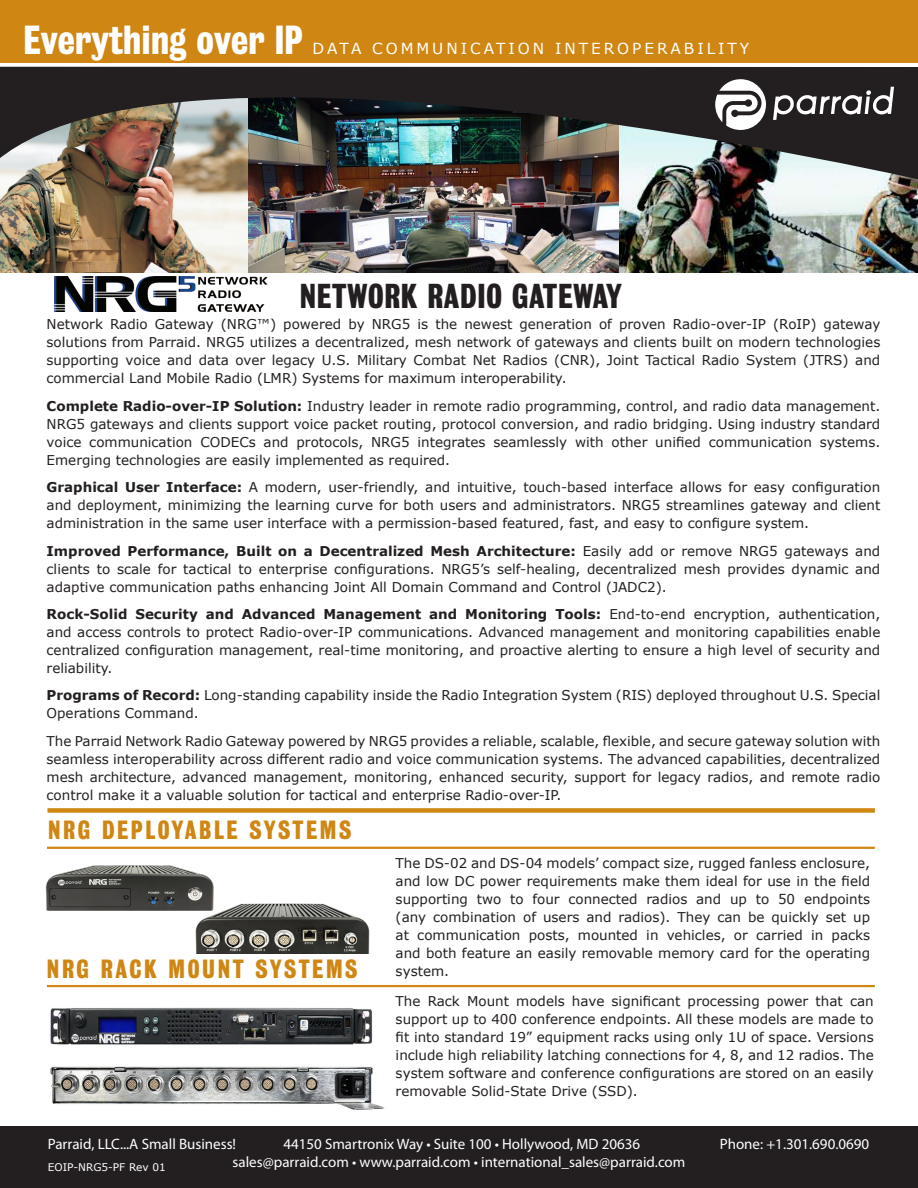
<style>
.page{position:relative;width:918px;height:1188px;background:#fff}
.page>*{position:absolute;margin:0;border:0;box-sizing:border-box;transform-origin:0 0}
.t1{font:36.9px "Bureau Grot Three Seven";color:#fff}
.t2{font:31.5px "Bureau Grot Three Seven";letter-spacing:.025em;color:#231f20}
.t3{font:24px "Bureau Grot Three Seven";letter-spacing:.11em;color:#d08613}
.t4{font:15.15px "Verdana";letter-spacing:.195em;color:#fff}
.t5{font:15px "Myriad Pro";color:#fff}
.t6{font:13.5px/18px "Verdana";color:#231f20;text-align:justify}
.t7{font:10.5px "Verdana";color:#fff}
.s1{font-weight:700}
</style>
<div class="page">
<div style="left:0;top:1126px;width:918px;height:62px;background:#231f20"></div>
<img style="left:195px;top:903px;width:175px;height:50px">
<img style="left:0;top:186px;width:248px;height:86px">
<img style="left:618px;top:186px;width:300px;height:86px">
<img style="left:248px;top:186px;width:370px;height:86px">
<img style="left:0;top:0;width:918px;height:186px">
<svg style="left:773px;top:87px;width:121px;height:33px"></svg>
<svg style="left:715px;top:79px;width:51px;height:51px"></svg>
<div style="left:48px;top:808px;width:827px;height:5px;background:#d08613"></div>
<hr style="left:47px;top:847px;width:828px;height:2px;background:#d08613">
<img style="left:45px;top:865px;width:172px;height:46px">
<hr style="left:47px;top:985px;width:828px;height:2px;background:#d08613">
<img style="left:50px;top:1007px;width:323px;height:38px">
<img style="left:50px;top:1066px;width:334px;height:44px">
<img style="left:55px;top:276px;width:213px;height:36px">
<h1 class="t1" style="left:24px;top:18px;width:281px">Everything over IP</h1>
<p class="t4" style="left:312px;top:38px;width:438px">DATA COMMUNICATION INTEROPERABILITY</p>
<h2 class="t2" style="left:300px;top:278px;width:324px">NETWORK RADIO GATEWAY</h2>
<p class="t6" style="left:47px;top:315px;width:835px">Network Radio Gateway (NRG™) powered by NRG5 is the newest generation of proven Radio-over-IP (RoIP) gateway solutions from Parraid. NRG5 utilizes a decentralized, mesh network of gateways and clients built on modern technologies supporting voice and data over legacy U.S. Military Combat Net Radios (CNR), Joint Tactical Radio System (JTRS) and commercial Land Mobile Radio (LMR) Systems for maximum interoperability.</p>
<p class="t6" style="left:47px;top:397px;width:835px"><span class="s1">Complete Radio-over-IP Solution:</span> Industry leader in remote radio programming, control, and radio data management.<br>NRG5 gateways and clients support voice packet routing, protocol conversion, and radio bridging. Using industry standard voice communication CODECs and protocols, NRG5 integrates seamlessly with other unified communication systems.<br>Emerging technologies are easily implemented as required.</p>
<p class="t6" style="left:47px;top:478px;width:835px"><span class="s1">Graphical User Interface:</span> A modern, user-friendly, and intuitive, touch-based interface allows for easy configuration and deployment, minimizing the learning curve for both users and administrators. NRG5 streamlines gateway and client administration in the same user interface with a permission-based featured, fast, and easy to configure system.</p>
<p class="t6" style="left:47px;top:542px;width:835px"><span class="s1">Improved Performance, Built on a Decentralized Mesh Architecture:</span> Easily add or remove NRG5 gateways and clients to scale for tactical to enterprise configurations. NRG5’s self-healing, decentralized mesh provides dynamic and adaptive communication paths enhancing Joint All Domain Command and Control (JADC2).</p>
<p class="t6" style="left:47px;top:605px;width:835px"><span class="s1">Rock-Solid Security and Advanced Management and Monitoring Tools:</span> End-to-end encryption, authentication, and access controls to protect Radio-over-IP communications. Advanced management and monitoring capabilities enable centralized configuration management, real-time monitoring, and proactive alerting to ensure a high level of security and reliability.</p>
<p class="t6" style="left:47px;top:686px;width:835px"><span class="s1">Programs of Record:</span> Long-standing capability inside the Radio Integration System (RIS) deployed throughout U.S. Special<br>Operations Command.</p>
<p class="t6" style="left:47px;top:732px;width:835px">The Parraid Network Radio Gateway powered by NRG5 provides a reliable, scalable, flexible, and secure gateway solution with seamless interoperability across different radio and voice communication systems. The advanced capabilities, decentralized mesh architecture, advanced management, monitoring, enhanced security, support for legacy radios, and remote radio control make it a valuable solution for tactical and enterprise Radio-over-IP.</p>
<h3 class="t3" style="left:48px;top:816px;width:305px">NRG DEPLOYABLE SYSTEMS</h3>
<h3 class="t3" style="left:47px;top:955px;width:312px">NRG RACK MOUNT SYSTEMS</h3>
<p class="t6" style="left:396px;top:854px;width:476px">The DS-02 and DS-04 models’ compact size, rugged fanless enclosure, and low DC power requirements make them ideal for use in the field supporting two to four connected radios and up to 50 endpoints (any combination of users and radios). They can be quickly set up at communication posts, mounted in vehicles, or carried in packs and both feature an easily removable memory card for the operating system.</p>
<p class="t6" style="left:396px;top:992px;width:480px">The Rack Mount models have significant processing power that can support up to 400 conference endpoints. All these models are made to fit into standard 19” equipment racks using only 1U of space. Versions include high reliability latching connections for 4, 8, and 12 radios. The system software and conference configurations are stored on an easily removable Solid-State Drive (SSD).</p>
<p class="t5" style="left:48px;top:1135px;width:190px">Parraid, LLC...A Small Business!</p>
<p class="t5" style="left:283px;top:1135px;width:358px">44150 Smartronix Way • Suite 100 • Hollywood, MD 20636</p>
<p class="t5" style="left:720px;top:1135px;width:151px">Phone: +1.301.690.0690</p>
<p class="t5" style="left:233px;top:1153px;width:454px">sales@parraid.com • www.parraid.com • international_sales@parraid.com</p>
<p class="t7" style="left:48px;top:1159px;width:120px">EOIP-NRG5-PF Rev 01</p>
</div>
